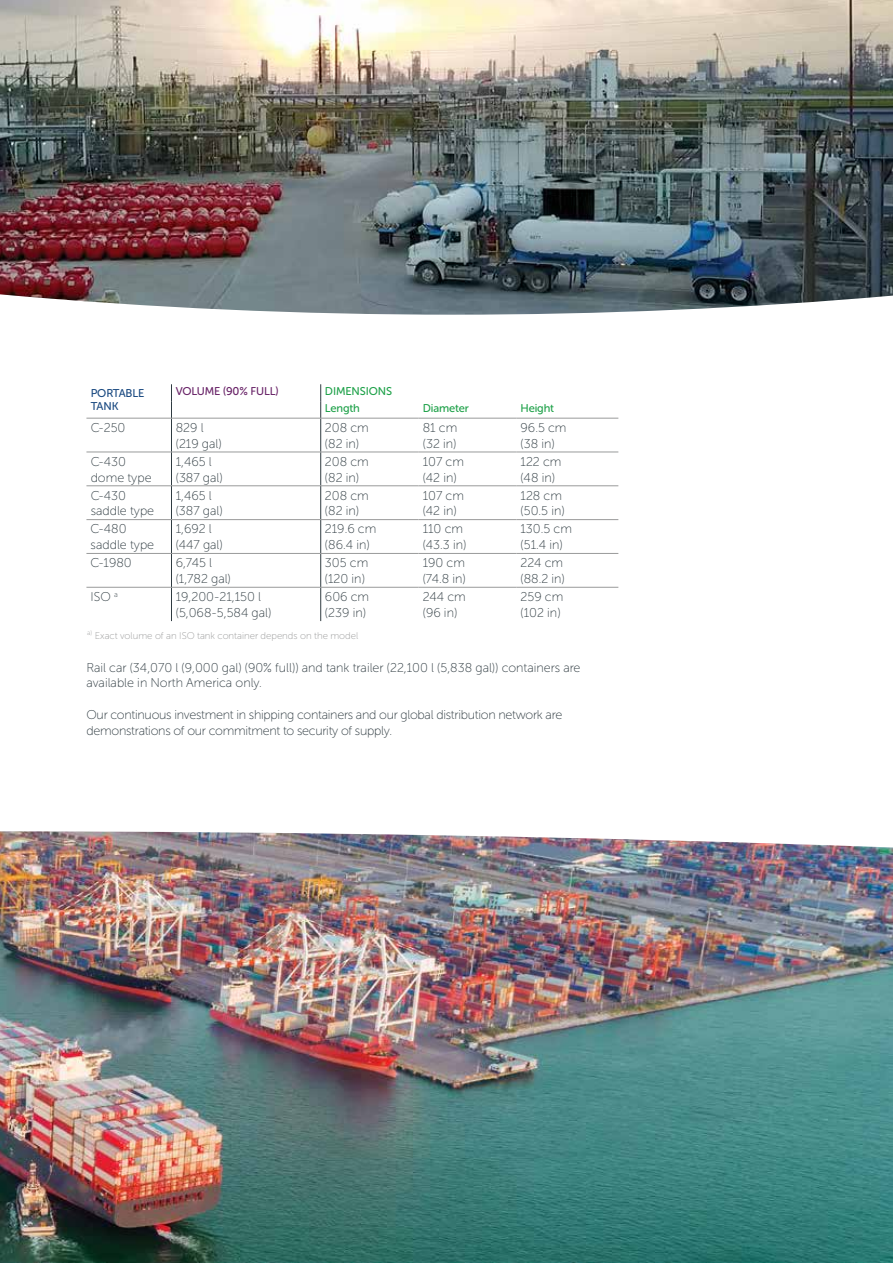
<style>
.page{position:relative;width:893px;height:1263px;background:#fff}
.page>*{position:absolute;margin:0;border:0;box-sizing:border-box;transform-origin:0 0}
.t1{font:12.75px/15.8px "Museo Sans Rounded 100";color:#303c42}
.t2{font:12.75px/15.8px "Museo Sans Rounded 100";letter-spacing:-.02em;color:#303c42}
.t3{font:11.25px/17px "Museo Sans Rounded 500";letter-spacing:-.01em;color:#1ea149}
.t4{font:11.25px "Museo Sans Rounded 500";letter-spacing:-.01em;color:#682267}
.t5{font:11.25px/13.5px "Museo Sans Rounded 500";letter-spacing:-.01em;color:#184880}
.t6{font:9.75px "Museo Sans Rounded 100";color:#999a9a}
</style>
<div class="page">
<img style="left:0;top:831px;width:893px;height:432px">
<svg style="left:171px;top:384px;width:1px;height:34px"></svg>
<svg style="left:320px;top:384px;width:1px;height:34px"></svg>
<hr style="left:171px;top:418px;width:1px;height:34px;background:#303c42">
<hr style="left:320px;top:418px;width:1px;height:34px;background:#303c42">
<hr style="left:171px;top:452px;width:1px;height:34px;background:#303c42">
<hr style="left:320px;top:452px;width:1px;height:34px;background:#303c42">
<hr style="left:171px;top:486px;width:1px;height:33px;background:#303c42">
<hr style="left:320px;top:486px;width:1px;height:33px;background:#303c42">
<hr style="left:171px;top:520px;width:1px;height:33px;background:#303c42">
<hr style="left:320px;top:520px;width:1px;height:33px;background:#303c42">
<hr style="left:171px;top:554px;width:1px;height:33px;background:#303c42">
<hr style="left:320px;top:554px;width:1px;height:33px;background:#303c42">
<hr style="left:171px;top:587px;width:1px;height:34px;background:#303c42">
<hr style="left:320px;top:587px;width:1px;height:34px;background:#303c42">
<hr style="left:86px;top:452px;width:85px;height:1px;background:#999a9a">
<hr style="left:171px;top:452px;width:150px;height:1px;background:#999a9a">
<hr style="left:321px;top:452px;width:97px;height:1px;background:#999a9a">
<hr style="left:418px;top:452px;width:98px;height:1px;background:#999a9a">
<hr style="left:516px;top:452px;width:102px;height:1px;background:#999a9a">
<hr style="left:86px;top:485px;width:85px;height:1px;background:#999a9a">
<hr style="left:171px;top:485px;width:150px;height:1px;background:#999a9a">
<hr style="left:321px;top:485px;width:97px;height:1px;background:#999a9a">
<hr style="left:418px;top:485px;width:98px;height:1px;background:#999a9a">
<hr style="left:516px;top:485px;width:102px;height:1px;background:#999a9a">
<hr style="left:86px;top:519px;width:85px;height:1px;background:#999a9a">
<hr style="left:171px;top:519px;width:150px;height:1px;background:#999a9a">
<hr style="left:321px;top:519px;width:97px;height:1px;background:#999a9a">
<hr style="left:418px;top:519px;width:98px;height:1px;background:#999a9a">
<hr style="left:516px;top:519px;width:102px;height:1px;background:#999a9a">
<hr style="left:86px;top:553px;width:85px;height:1px;background:#999a9a">
<hr style="left:171px;top:553px;width:150px;height:1px;background:#999a9a">
<hr style="left:321px;top:553px;width:97px;height:1px;background:#999a9a">
<hr style="left:418px;top:553px;width:98px;height:1px;background:#999a9a">
<hr style="left:516px;top:553px;width:102px;height:1px;background:#999a9a">
<hr style="left:86px;top:587px;width:85px;height:1px;background:#999a9a">
<hr style="left:171px;top:587px;width:150px;height:1px;background:#999a9a">
<hr style="left:321px;top:587px;width:97px;height:1px;background:#999a9a">
<hr style="left:418px;top:587px;width:98px;height:1px;background:#999a9a">
<hr style="left:516px;top:587px;width:102px;height:1px;background:#999a9a">
<hr style="left:171px;top:418px;width:150px;height:1px;background:#999a9a">
<hr style="left:321px;top:418px;width:97px;height:1px;background:#999a9a">
<hr style="left:418px;top:418px;width:98px;height:1px;background:#999a9a">
<hr style="left:516px;top:418px;width:102px;height:1px;background:#999a9a">
<hr style="left:86px;top:418px;width:85px;height:1px;background:#999a9a">
<img style="left:0;top:0;width:893px;height:315px">
<p class="t5" style="left:91px;top:386px;width:55px">PORTABLE<br>TANK</p>
<p class="t4" style="left:176px;top:385px;width:104px">VOLUME (90% FULL)</p>
<p class="t3" style="left:325px;top:383px;width:69px">DIMENSIONS<br>Length</p>
<p class="t3" style="left:423px;top:400px;width:48px">Diameter</p>
<p class="t3" style="left:521px;top:400px;width:35px">Height</p>
<p class="t1" style="left:91px;top:420px;width:36px">C-250</p>
<p class="t1" style="left:176px;top:420px;width:47px">829 l (219 gal)</p>
<p class="t1" style="left:325px;top:420px;width:45px">208 cm (82 in)</p>
<p class="t1" style="left:423px;top:420px;width:36px">81 cm (32 in)</p>
<p class="t1" style="left:521px;top:420px;width:47px">96.5 cm (38 in)</p>
<p class="t1" style="left:91px;top:454px;width:62px">C-430 dome type</p>
<p class="t1" style="left:176px;top:454px;width:48px">1,465 l (387 gal)</p>
<p class="t1" style="left:325px;top:454px;width:45px">208 cm (82 in)</p>
<p class="t1" style="left:423px;top:454px;width:43px">107 cm (42 in)</p>
<p class="t1" style="left:521px;top:454px;width:42px">122 cm (48 in)</p>
<p class="t1" style="left:91px;top:487px;width:65px">C-430 saddle type</p>
<p class="t1" style="left:176px;top:487px;width:48px">1,465 l (387 gal)</p>
<p class="t1" style="left:325px;top:487px;width:45px">208 cm (82 in)</p>
<p class="t1" style="left:423px;top:487px;width:43px">107 cm (42 in)</p>
<p class="t1" style="left:521px;top:487px;width:46px">128 cm (50.5 in)</p>
<p class="t1" style="left:91px;top:521px;width:65px">C-480 saddle type</p>
<p class="t1" style="left:176px;top:521px;width:49px">1,692 l (447 gal)</p>
<p class="t1" style="left:325px;top:521px;width:53px">219.6 cm (86.4 in)</p>
<p class="t1" style="left:423px;top:521px;width:45px">110 cm (43.3 in)</p>
<p class="t1" style="left:520px;top:521px;width:53px">130.5 cm (51.4 in)</p>
<p class="t1" style="left:91px;top:555px;width:43px">C-1980</p>
<p class="t1" style="left:176px;top:555px;width:57px">6,745 l (1,782 gal)</p>
<p class="t1" style="left:325px;top:555px;width:45px">305 cm (120 in)</p>
<p class="t1" style="left:423px;top:555px;width:45px">190 cm (74.8 in)</p>
<p class="t1" style="left:520px;top:555px;width:46px">224 cm (88.2 in)</p>
<p class="t1" style="left:91px;top:589px;width:29px">ISO <sup>a</sup></p>
<p class="t1" style="left:176px;top:589px;width:97px">19,200-21,150 l (5,068-5,584 gal)</p>
<p class="t1" style="left:325px;top:589px;width:46px">606 cm (239 in)</p>
<p class="t1" style="left:423px;top:589px;width:45px">244 cm (96 in)</p>
<p class="t1" style="left:521px;top:589px;width:44px">259 cm (102 in)</p>
<p class="t6" style="left:87px;top:630px;width:273px"><sup>a)</sup> Exact volume of an ISO tank container depends on the model</p>
<p class="t1" style="left:86px;top:659px;width:496px">Rail car (34,070 l (9,000 gal) (90% full)) and tank trailer (22,100 l (5,838 gal)) containers are available in North America only.</p>
<p class="t2" style="left:86px;top:707px;width:477px">Our continuous investment in shipping containers and our global distribution network are demonstrations of our commitment to security of supply.</p>
</div>
